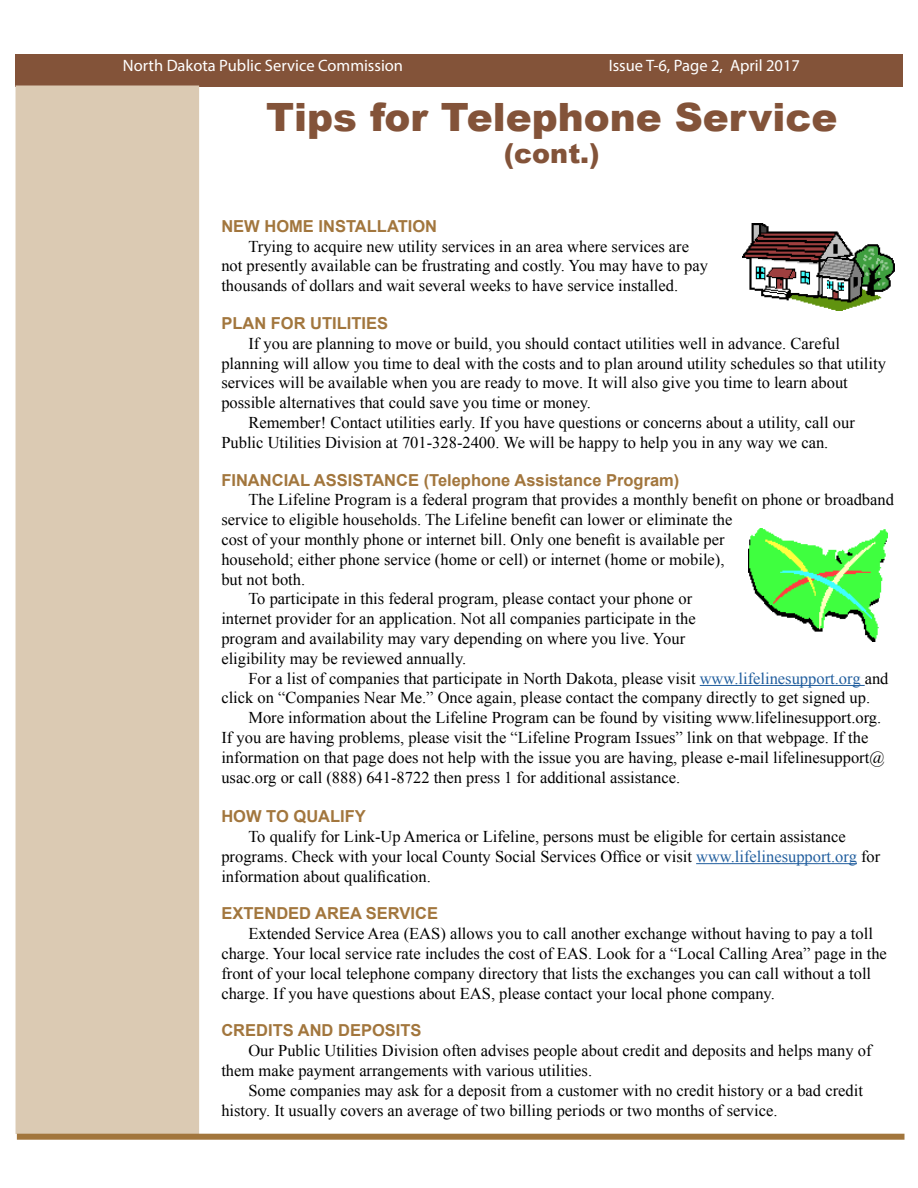
<style>
.page{position:relative;width:918px;height:1188px;background:#fff}
.page>*{position:absolute;margin:0;border:0;box-sizing:border-box;transform-origin:0 0}
.t1{font:900 39px "Arial";color:#835339}
.t2{font:900 27px "Arial";color:#835339}
.t3{font:16.5px/19.8px "Times New Roman";color:#000}
.t4{font:700 16.5px "Arial";color:#a2763d}
.t5{font:16.5px "Myriad Pro";color:#fff}
.s1{color:#215e9e}
</style>
<div class="page">
<div style="left:15px;top:54px;width:887px;height:32px;background:#835339"></div>
<div style="left:16px;top:86px;width:182px;height:1047px;background:#dbcab3"></div>
<div style="left:16px;top:86px;width:183px;height:1048px;border:1px solid #dbcab3"></div>
<div style="left:17px;top:1134px;width:887px;height:6px;background:#a2763d"></div>
<hr style="left:700px;top:685px;width:165px;height:1px;background:#215e9e">
<hr style="left:696px;top:863px;width:161px;height:1px;background:#215e9e">
<img style="left:749px;top:528px;width:139px;height:114px">
<img style="left:743px;top:223px;width:151px;height:87px">
<p class="t5" style="left:123px;top:59px;width:282px">North Dakota Public Service Commission</p>
<p class="t5" style="left:609px;top:59px;width:193px">Issue T-6, Page 2, April 2017</p>
<h1 class="t1" style="left:266px;top:103px;width:573px">Tips for Telephone Service</h1>
<h2 class="t2" style="left:504px;top:144px;width:98px">(cont.)</h2>
<p class="t4" style="left:221px;top:220px;width:217px">NEW HOME INSTALLATION</p>
<p class="t3" style="left:221px;top:238px;width:488px;text-indent:27px">Trying to acquire new utility services in an area where services are not presently available can be frustrating and costly. You may have to pay thousands of dollars and wait several weeks to have service installed.</p>
<p class="t4" style="left:221px;top:317px;width:168px">PLAN FOR UTILITIES</p>
<p class="t3" style="left:248px;top:335px;width:593px">If you are planning to move or build, you should contact utilities well in advance. Careful</p>
<p class="t3" style="left:221px;top:355px;width:666px">planning will allow you time to deal with the costs and to plan around utility schedules so that utility</p>
<p class="t3" style="left:221px;top:375px;width:628px">services will be available when you are ready to move. It will also give you time to learn about</p>
<p class="t3" style="left:221px;top:394px;width:371px">possible alternatives that could save you time or money.</p>
<p class="t3" style="left:248px;top:414px;width:608px">Remember! Contact utilities early. If you have questions or concerns about a utility, call our</p>
<p class="t3" style="left:221px;top:434px;width:608px">Public Utilities Division at 701-328-2400. We will be happy to help you in any way we can.</p>
<p class="t4" style="left:221px;top:474px;width:460px">FINANCIAL ASSISTANCE (Telephone Assistance Program)</p>
<p class="t3" style="left:248px;top:492px;width:647px">The Lifeline Program is a federal program that provides a monthly benefit on phone or broadband</p>
<p class="t3" style="left:221px;top:511px;width:513px">service to eligible households. The Lifeline benefit can lower or eliminate the</p>
<p class="t3" style="left:221px;top:531px;width:505px">cost of your monthly phone or internet bill. Only one benefit is available per</p>
<p class="t3" style="left:221px;top:551px;width:505px">household; either phone service (home or cell) or internet (home or mobile),</p>
<p class="t3" style="left:221px;top:571px;width:85px">but not both.</p>
<p class="t3" style="left:248px;top:591px;width:445px">To participate in this federal program, please contact your phone or</p>
<p class="t3" style="left:221px;top:610px;width:476px">internet provider for an application. Not all companies participate in the</p>
<p class="t3" style="left:221px;top:630px;width:465px">program and availability may vary depending on where you live. Your</p>
<p class="t3" style="left:221px;top:650px;width:247px">eligibility may be reviewed annually.</p>
<p class="t3" style="left:248px;top:670px;width:642px">For a list of companies that participate in North Dakota, please visit <span class="s1">www.lifelinesupport.org</span> and</p>
<p class="t3" style="left:221px;top:690px;width:650px">click on “Companies Near Me.” Once again, please contact the company directly to get signed up.</p>
<p class="t3" style="left:248px;top:709px;width:634px">More information about the Lifeline Program can be found by visiting www.lifelinesupport.org.</p>
<p class="t3" style="left:221px;top:729px;width:649px">If you are having problems, please visit the “Lifeline Program Issues” link on that webpage. If the</p>
<p class="t3" style="left:221px;top:749px;width:665px">information on that page does not help with the issue you are having, please e-mail lifelinesupport@</p>
<p class="t3" style="left:221px;top:769px;width:460px">usac.org or call (888) 641-8722 then press 1 for additional assistance.</p>
<p class="t4" style="left:221px;top:810px;width:146px">HOW TO QUALIFY</p>
<p class="t3" style="left:221px;top:828px;width:660px;text-indent:27px">To qualify for Link-Up America or Lifeline, persons must be eligible for certain assistance programs. Check with your local County Social Services Office or visit <span class="s1">www.lifelinesupport.org</span> for information about qualification.</p>
<p class="t4" style="left:221px;top:907px;width:218px">EXTENDED AREA SERVICE</p>
<p class="t3" style="left:221px;top:925px;width:667px;text-indent:27px">Extended Service Area (EAS) allows you to call another exchange without having to pay a toll charge. Your local service rate includes the cost of EAS. Look for a “Local Calling Area” page in the front of your local telephone company directory that lists the exchanges you can call without a toll charge. If you have questions about EAS, please contact your local phone company.</p>
<p class="t4" style="left:221px;top:1024px;width:202px">CREDITS AND DEPOSITS</p>
<p class="t3" style="left:221px;top:1042px;width:652px;text-indent:27px">Our Public Utilities Division often advises people about credit and deposits and helps many of them make payment arrangements with various utilities.</p>
<p class="t3" style="left:221px;top:1082px;width:643px;text-indent:27px">Some companies may ask for a deposit from a customer with no credit history or a bad credit history. It usually covers an average of two billing periods or two months of service.</p>
</div>
